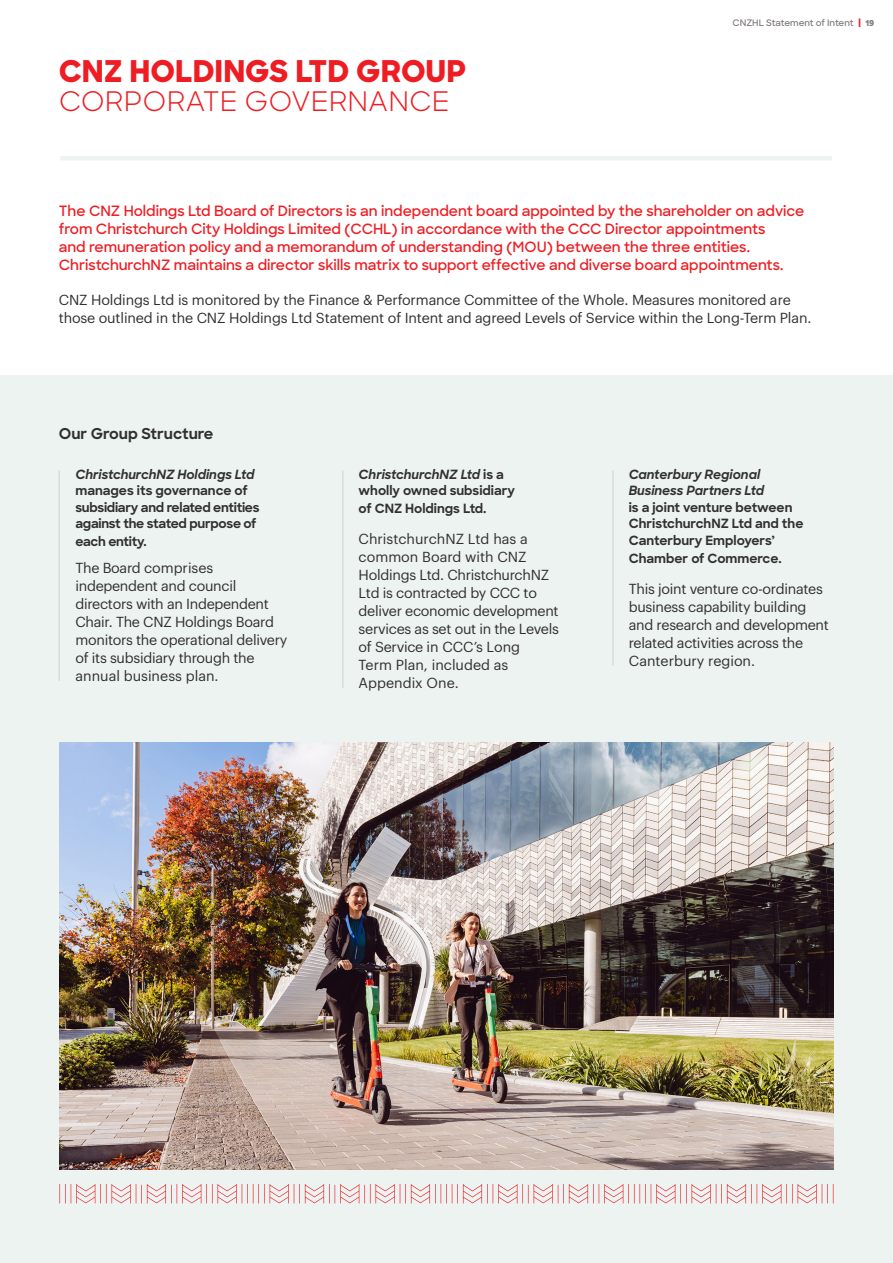
<style>
.page{position:relative;width:893px;height:1263px;background:#fff}
.page>*{position:absolute;margin:0;border:0;box-sizing:border-box;transform-origin:0 0}
.t1{font:800 30px "Sharp Sans";color:#ee1d23}
.t2{font:27px "Sharp Sans";color:#ee1d23}
.t3{font:700 15px "Sharp Sans";color:#322f30}
.t4{font:14.25px/18px "Graphik";letter-spacing:-.02em;color:#322f30}
.t5{font:600 14.25px/18px "Sharp Sans";color:#ee1d23}
.t6{font:700 12.75px/16.5px "Sharp Sans";letter-spacing:-.005em;color:#322f30}
.t7{font:600 9px "Sharp Sans";letter-spacing:-.005em;color:#827c7c}
.s1{font-weight:800;color:#ee1d23}
.s2{font-weight:800;font-size:8.25px}
.s3{font-style:italic}
</style>
<div class="page">
<div style="left:0;top:375px;width:893px;height:888px;background:#edf3f1"></div>
<hr style="left:60px;top:156px;width:772px;height:4px;background:#edf3f1">
<img style="left:60px;top:742px;width:773px;height:428px">
<hr style="left:58px;top:470px;width:2px;height:211px;background:#d2dfda">
<hr style="left:612px;top:470px;width:2px;height:195px;background:#d2dfda">
<hr style="left:342px;top:470px;width:2px;height:218px;background:#d2dfda">
<svg style="left:59px;top:1185px;width:774px;height:18px"></svg>
<p class="t1" style="left:59px;top:49px;width:409px">CNZ HOLDINGS LTD GROUP</p>
<p class="t2" style="left:59px;top:81px;width:392px">CORPORATE GOVERNANCE</p>
<p class="t7" style="left:732px;top:16px;width:143px">CNZHL Statement of Intent <span class="s1">|</span> <span class="s2">19</span></p>
<p class="t5" style="left:59px;top:201px;width:747px">The CNZ Holdings Ltd Board of Directors is an independent board appointed by the shareholder on advice from Christchurch City Holdings Limited (CCHL) in accordance with the CCC Director appointments<br>and remuneration policy and a memorandum of understanding (MOU) between the three entities.<br>ChristchurchNZ maintains a director skills matrix to support effective and diverse board appointments.</p>
<p class="t4" style="left:59px;top:290px;width:754px">CNZ Holdings Ltd is monitored by the Finance &amp; Performance Committee of the Whole. Measures monitored are those outlined in the CNZ Holdings Ltd Statement of Intent and agreed Levels of Service within the Long-Term Plan.</p>
<p class="t3" style="left:59px;top:422px;width:156px">Our Group Structure</p>
<p class="t6" style="left:75px;top:465px;width:186px"><span class="s3">ChristchurchNZ Holdings Ltd </span>manages its governance of subsidiary and related entities against the stated purpose of</p>
<p class="t6" style="left:75px;top:533px;width:73px">each entity.</p>
<p class="t4" style="left:75px;top:557px;width:213px">The Board comprises independent and council directors with an Independent<br>Chair. The CNZ Holdings Board monitors the operational delivery of its subsidiary through the annual business plan.</p>
<p class="t6" style="left:359px;top:465px;width:158px"><span class="s3">ChristchurchNZ Ltd</span> is a wholly owned subsidiary</p>
<p class="t6" style="left:359px;top:500px;width:129px">of CNZ Holdings Ltd.</p>
<p class="t4" style="left:359px;top:529px;width:202px">ChristchurchNZ Ltd has a common Board with CNZ<br>Holdings Ltd. ChristchurchNZ<br>Ltd is contracted by CCC to deliver economic development services as set out in the Levels of Service in CCC’s Long<br>Term Plan, included as<br>Appendix One.</p>
<p class="t6" style="left:629px;top:465px;width:176px"><span class="s3">Canterbury Regional<br>Business Partners Ltd<br></span>is a joint venture between<br>ChristchurchNZ Ltd and the<br>Canterbury Employers’</p>
<p class="t6" style="left:629px;top:549px;width:154px">Chamber of Commerce.</p>
<p class="t4" style="left:629px;top:578px;width:202px">This joint venture co-ordinates business capability building and research and development related activities across the<br>Canterbury region.</p>
</div>
